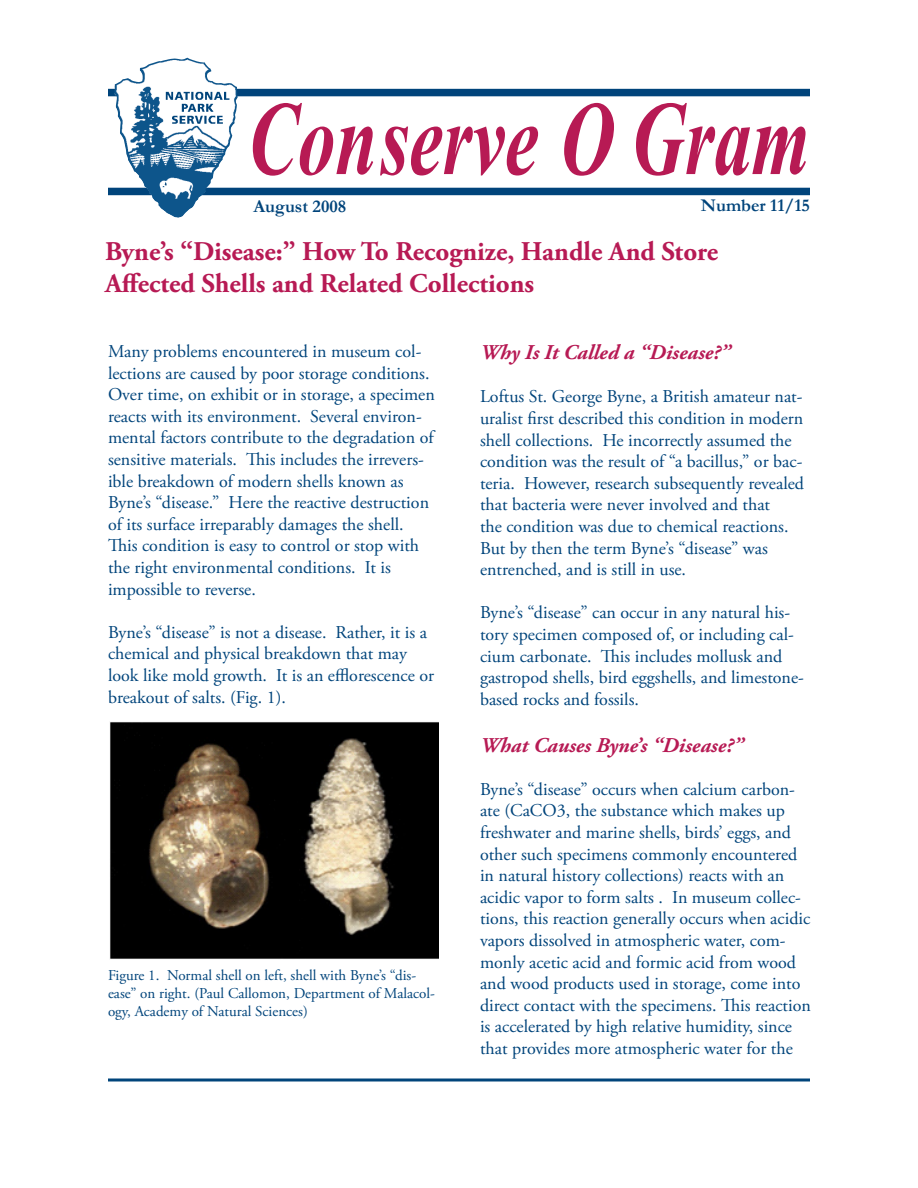
<style>
.page{position:relative;width:918px;height:1188px;background:#fff}
.page>*{position:absolute;margin:0;border:0;box-sizing:border-box;transform-origin:0 0}
.t1{font:italic 700 105px "Times New Roman";color:#b71a54;scale:.71 1}
.t2{font:700 27px/32.4px "Adobe Garamond Pro";color:#b71a54}
.Body_Text{font:italic 700 21px "Adobe Garamond Pro";color:#b71a54}
.Body_Text-2{font:18px/21.6px "Adobe Garamond Pro";color:#00447b}
.t3{font:700 18px "Garamond";color:#00447b}
.Body_Text-3{font:15px/18px "Adobe Garamond Pro";color:#00447b}
</style>
<div class="page">
<div style="left:108px;top:89px;width:702px;height:7px;background:#00447b"></div>
<div style="left:108px;top:188px;width:702px;height:7px;background:#00447b"></div>
<svg style="left:108px;top:1078px;width:702px;height:4px;background:#3f729b"></svg>
<img style="left:114px;top:58px;width:87px;height:160px">
<img style="left:110px;top:722px;width:328px;height:237px">
<p class="t1" style="left:248px;top:66px;width:793px">Conserve O Gram</p>
<p class="t3" style="left:254px;top:194px;width:94px">August 2008</p>
<p class="t3" style="left:701px;top:193px;width:111px">Number 11/15</p>
<p class="t2" style="left:105px;top:235px;width:615px">Byne’s “Disease:” How To Recognize, Handle And Store<br>Affected Shells and Related Collections</p>
<p class="Body_Text-2" style="left:108px;top:341px;width:328px">Many problems encountered in museum col&shy;lections are caused by poor storage conditions.<br>Over time, on exhibit or in storage, a specimen reacts with its environment. Several environ&shy;mental factors contribute to the degradation of sensitive materials. This includes the irrevers&shy;ible breakdown of modern shells known as Byne’s “disease.” Here the reactive destruction of its surface irreparably damages the shell.<br>This condition is easy to control or stop with the right environmental conditions. It is impossible to reverse.</p>
<p class="Body_Text-2" style="left:108px;top:622px;width:328px">Byne’s “disease” is not a disease. Rather, it is a chemical and physical breakdown that may look like mold growth. It is an efflorescence or breakout of salts. (Fig. 1).</p>
<p class="Body_Text-3" style="left:108px;top:967px;width:329px">Figure 1. Normal shell on left, shell with Byne’s “dis&shy;ease” on right. (Paul Callomon, Department of Malacol&shy;ogy, Academy of Natural Sciences)</p>
<p class="Body_Text" style="left:480px;top:340px;width:252px">Why Is It Called a “Disease?”</p>
<p class="Body_Text-2" style="left:480px;top:387px;width:326px">Loftus St. George Byne, a British amateur nat&shy;uralist first described this condition in modern shell collections. He incorrectly assumed the condition was the result of “a bacillus,” or bac&shy;teria. However, research subsequently revealed that bacteria were never involved and that<br>the condition was due to chemical reactions.<br>But by then the term Byne’s “disease” was entrenched, and is still in use.</p>
<p class="Body_Text-2" style="left:480px;top:603px;width:325px">Byne’s “disease” can occur in any natural his&shy;tory specimen composed of, or including cal&shy;cium carbonate. This includes mollusk and gastropod shells, bird eggshells, and limestone&shy;based rocks and fossils.</p>
<p class="Body_Text" style="left:480px;top:733px;width:265px">What Causes Byne’s “Disease?”</p>
<p class="Body_Text-2" style="left:480px;top:779px;width:332px">Byne’s “disease” occurs when calcium carbon&shy;ate (CaCO3, the substance which makes up freshwater and marine shells, birds’ eggs, and other such specimens commonly encountered in natural history collections) reacts with an acidic vapor to form salts . In museum collec&shy;tions, this reaction generally occurs when acidic vapors dissolved in atmospheric water, com&shy;monly acetic acid and formic acid from wood and wood products used in storage, come into direct contact with the specimens. This reaction is accelerated by high relative humidity, since that provides more atmospheric water for the</p>
</div>
